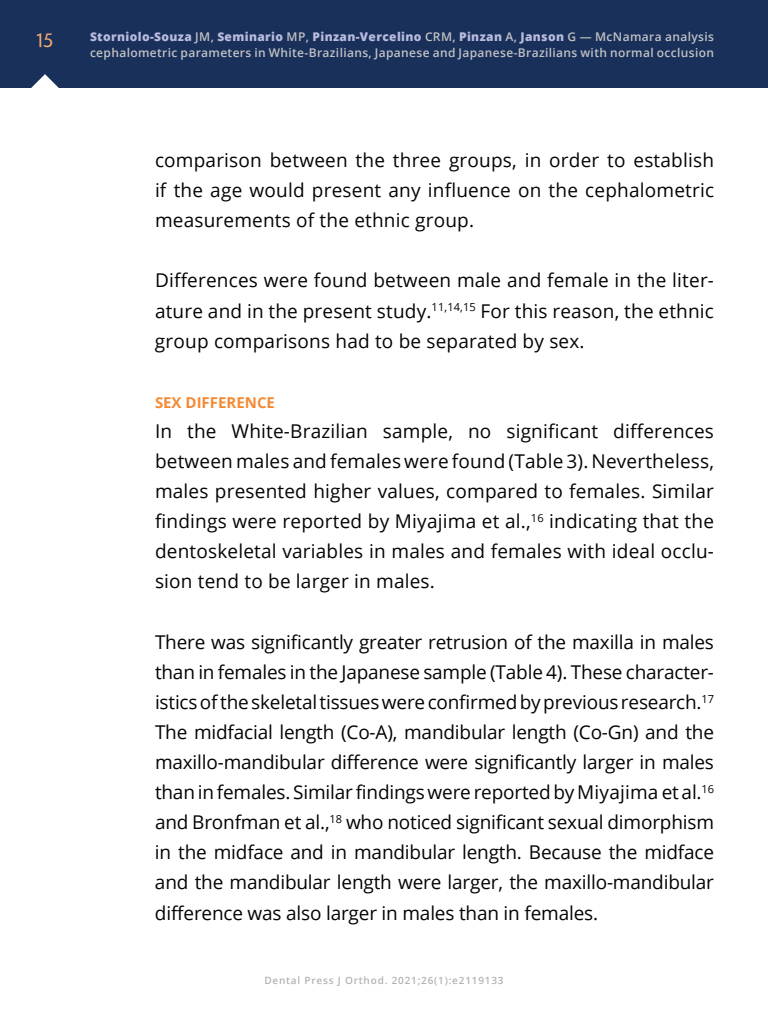
<style>
.page{position:relative;width:768px;height:1024px;background:#fff}
.page>*{position:absolute;margin:0;border:0;box-sizing:border-box;transform-origin:0 0}
.t1{font:19px/30.1px "Open Sans";letter-spacing:.01em;color:#040503;text-align:justify}
.t2{font:500 18px "Semplicita Pro";color:#f9ac6e}
.t3{font:700 15px "Open Sans";color:#f58a34}
.t4{font:600 12px/16px "Open Sans";letter-spacing:.03em;color:#c1c1c3}
.t5{font:600 10px "Open Sans";letter-spacing:.08em;color:#b2b3b3}
.s1{font-weight:800;color:#b9bcdd}
</style>
<div class="page">
<div style="left:0;top:0;width:768px;height:88px;background:#19305b"></div>
<svg style="left:31px;top:74px;width:28px;height:14px"></svg>
<p class="t2" style="left:37px;top:27px;width:18px">15</p>
<p class="t4" style="left:90px;top:29px;width:626px"><span class="s1">Storniolo-Souza</span> JM, <span class="s1">Seminario</span> MP, <span class="s1">Pinzan-Vercelino</span> CRM, <span class="s1">Pinzan</span> A, <span class="s1">Janson</span> G — McNamara analysis cephalometric parameters in White-Brazilians, Japanese and Japanese-Brazilians with normal occlusion</p>
<p class="t1" style="left:155px;top:145px;width:561px">comparison between the three groups, in order to establish if the age would present any influence on the cephalometric measurements of the ethnic group.</p>
<p class="t1" style="left:155px;top:265px;width:561px">Differences were found between male and female in the liter&shy;ature and in the present study.<sup>11,14,15</sup> For this reason, the ethnic group comparisons had to be separated by sex.</p>
<p class="t3" style="left:155px;top:392px;width:121px">SEX DIFFERENCE</p>
<p class="t1" style="left:155px;top:416px;width:561px">In the White-Brazilian sample, no significant differences between males and females were found (Table 3). Nevertheless, males presented higher values, compared to females. Similar findings were reported by Miyajima et al.,<sup>16</sup> indicating that the dentoskeletal variables in males and females with ideal occlu&shy;sion tend to be larger in males.</p>
<p class="t1" style="left:155px;top:626px;width:561px">There was significantly greater retrusion of the maxilla in males than in females in the Japanese sample (Table 4). These character&shy;istics of the skeletal tissues were confirmed by previous research.<sup>17<br></sup>The midfacial length (Co-A), mandibular length (Co-Gn) and the maxillo-mandibular difference were significantly larger in males than in females. Similar findings were reported by Miyajima et al.<sup>16 </sup>and Bronfman et al.,<sup>18</sup> who noticed significant sexual dimorphism in the midface and in mandibular length. Because the midface and the mandibular length were larger, the maxillo-mandibular difference was also larger in males than in females.</p>
<p class="t5" style="left:264px;top:974px;width:241px">Dental Press J Orthod. 2021;26(1):e2119133</p>
</div>
